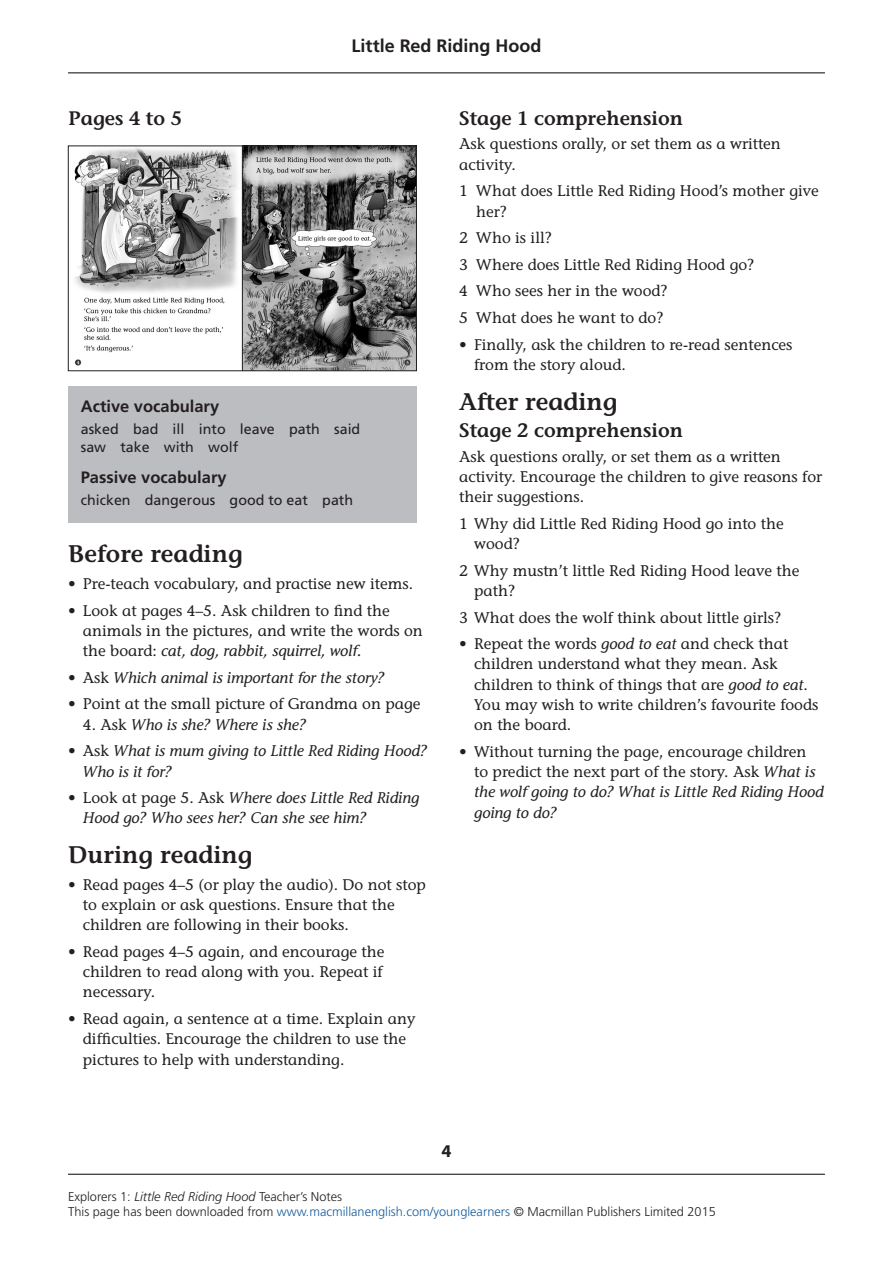
<style>
.page{position:relative;width:893px;height:1263px;background:#fff}
.page>*{position:absolute;margin:0;border:0;box-sizing:border-box;transform-origin:0 0}
.F_Head__p3{font:600 24px "Stone Informal Std";color:#231f20}
.G_Head{font:600 19.5px "Stone Informal Std";color:#231f20}
.D_Head{font:600 19.5px "Stone Informal Std";color:#231f20}
.t1{font:700 18px "Frutiger LT Std";color:#231f20}
.t2{font:700 18px "Myriad Pro";color:#231f20}
.t3{font:700 16.5px "Frutiger LT Std";color:#231f20}
._2_Text__bullet{font:500 15.3px/20.2px "Stone Informal Std";color:#231f20}
._2_Text__bullet-2{font:italic 500 15.3px/20.2px "Stone Informal Std";color:#231f20}
._3_Text__full_out{font:500 15.3px/20.2px "Stone Informal Std";color:#231f20}
.Main_text_numbered_I{font:500 15.3px/20.2px "Stone Informal Std";color:#231f20}
.t4{font:14.25px/18px "Frutiger LT Std";color:#231f20}
.t5{font:300 12.75px/15px "Frutiger LT Std";color:#231f20}
.s1{font-style:italic}
.s2{font-style:normal}
.s3{color:#175d9e}
</style>
<div class="page">
<hr style="left:68px;top:72px;width:757px;height:1px;background:#231f20">
<hr style="left:68px;top:1174px;width:757px;height:1px;background:#231f20">
<img style="left:74px;top:148px;width:341px;height:221px">
<div style="left:68px;top:146px;width:349px;height:225px;border:1px solid #231f20"></div>
<hr style="left:242px;top:146px;width:1px;height:225px;background:#231f20">
<div style="left:68px;top:386px;width:349px;height:137px;background:#bcbdc0"></div>
<p class="t1" style="left:352px;top:35px;width:191px">Little Red Riding Hood</p>
<p class="D_Head" style="left:68px;top:106px;width:115px">Pages 4 to 5</p>
<p class="t3" style="left:81px;top:396px;width:140px">Active vocabulary</p>
<p class="t4" style="left:81px;top:420px;width:281px">asked bad ill into leave path said saw take with wolf</p>
<p class="t3" style="left:81px;top:467px;width:147px">Passive vocabulary</p>
<p class="t4" style="left:81px;top:491px;width:274px">chicken dangerous good to eat path</p>
<p class="F_Head__p3" style="left:68px;top:540px;width:176px">Before reading</p>
<p class="_2_Text__bullet" style="left:68px;top:574px;width:347px">• Pre-teach vocabulary, and practise new items.</p>
<p class="_2_Text__bullet" style="left:83px;top:600px;width:342px;text-indent:-15px">• Look at pages 4–5. Ask children to find the animals in the pictures, and write the words on the board: <span class="s1">cat, dog, rabbit, squirrel, wolf.</span></p>
<p class="_2_Text__bullet-2" style="left:68px;top:667px;width:318px"><span class="s2">• Ask</span> Which animal is important for the story?</p>
<p class="_2_Text__bullet" style="left:68px;top:694px;width:354px">• Point at the small picture of Grandma on page</p>
<p class="_2_Text__bullet-2" style="left:83px;top:714px;width:225px"><span class="s2">4. Ask</span> Who is she? Where is she?</p>
<p class="_2_Text__bullet-2" style="left:83px;top:741px;width:346px;text-indent:-15px"><span class="s2">• Ask</span> What is mum giving to Little Red Riding Hood?<br>Who is it for?</p>
<p class="_2_Text__bullet-2" style="left:83px;top:788px;width:338px;text-indent:-15px"><span class="s2">• Look at page 5. Ask</span> Where does Little Red Riding<br>Hood go? Who sees her? Can she see him?</p>
<p class="F_Head__p3" style="left:68px;top:840px;width:186px">During reading</p>
<p class="_2_Text__bullet" style="left:83px;top:874px;width:344px;text-indent:-15px">• Read pages 4–5 (or play the audio). Do not stop to explain or ask questions. Ensure that the children are following in their books.</p>
<p class="_2_Text__bullet" style="left:83px;top:941px;width:303px;text-align:justify;text-indent:-15px">• Read pages 4–5 again, and encourage the children to read along with you. Repeat if necessary.</p>
<p class="_2_Text__bullet" style="left:83px;top:1009px;width:334px;text-indent:-15px">• Read again, a sentence at a time. Explain any difficulties. Encourage the children to use the pictures to help with understanding.</p>
<p class="G_Head" style="left:459px;top:106px;width:225px">Stage 1 comprehension</p>
<p class="_3_Text__full_out" style="left:459px;top:134px;width:323px">Ask questions orally, or set them as a written activity.</p>
<p class="Main_text_numbered_I" style="left:476px;top:181px;width:344px;text-indent:-17px">1 What does Little Red Riding Hood’s mother give her?</p>
<p class="Main_text_numbered_I" style="left:459px;top:228px;width:94px">2 Who is ill?</p>
<p class="Main_text_numbered_I" style="left:459px;top:254px;width:297px">3 Where does Little Red Riding Hood go?</p>
<p class="Main_text_numbered_I" style="left:459px;top:281px;width:210px">4 Who sees her in the wood?</p>
<p class="Main_text_numbered_I" style="left:459px;top:308px;width:206px">5 What does he want to do?</p>
<p class="_2_Text__bullet" style="left:474px;top:334px;width:320px;text-indent:-15px">• Finally, ask the children to re-read sentences from the story aloud.</p>
<p class="F_Head__p3" style="left:459px;top:387px;width:160px">After reading</p>
<p class="G_Head" style="left:459px;top:419px;width:225px">Stage 2 comprehension</p>
<p class="_3_Text__full_out" style="left:459px;top:446px;width:364px">Ask questions orally, or set them as a written activity. Encourage the children to give reasons for their suggestions.</p>
<p class="_2_Text__bullet" style="left:474px;top:513px;width:311px;text-indent:-15px">1 Why did Little Red Riding Hood go into the wood?</p>
<p class="_2_Text__bullet" style="left:474px;top:560px;width:327px;text-indent:-15px">2 Why mustn’t little Red Riding Hood leave the path?</p>
<p class="_2_Text__bullet" style="left:459px;top:607px;width:323px">3 What does the wolf think about little girls?</p>
<p class="_2_Text__bullet" style="left:474px;top:634px;width:346px;text-indent:-15px">• Repeat the words <span class="s1">good to eat</span> and check that children understand what they mean. Ask children to think of things that are <span class="s1">good to eat</span>.<br>You may wish to write children’s favourite foods on the board.</p>
<p class="_2_Text__bullet" style="left:474px;top:741px;width:351px;text-indent:-15px">• Without turning the page, encourage children to predict the next part of the story. Ask <span class="s1">What is the wolf going to do? What is Little Red Riding Hood going to do?</span></p>
<p class="t2" style="left:441px;top:1139px;width:11px">4</p>
<p class="t5" style="left:68px;top:1189px;width:649px">Explorers 1: <span class="s1">Little Red Riding Hood</span> Teacher’s Notes<br>This page has been downloaded from <span class="s3">www.macmillanenglish.com/younglearners</span> © Macmillan Publishers Limited 2015</p>
</div>
